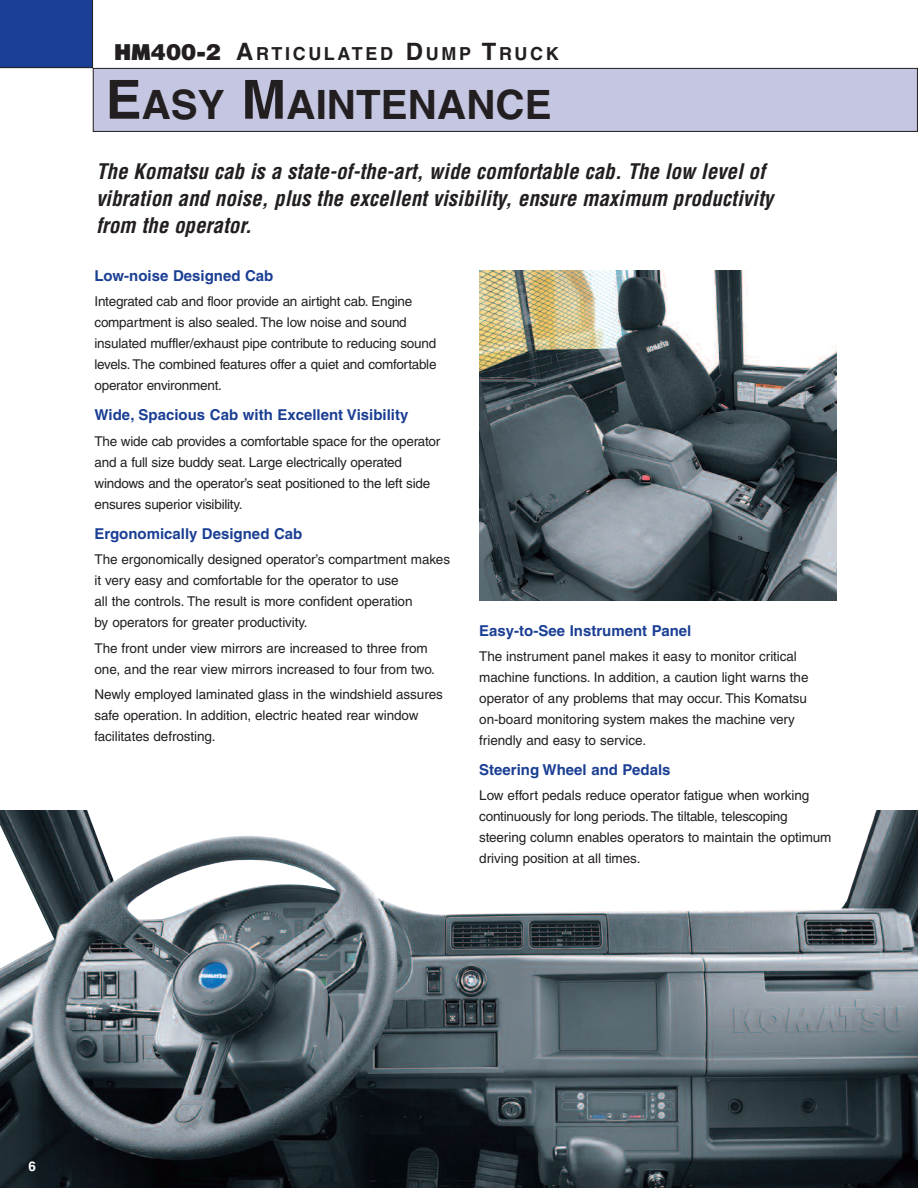
<style>
.page{position:relative;width:918px;height:1188px;background:#fff}
.page>*{position:absolute;margin:0;border:0;box-sizing:border-box;transform-origin:0 0}
.t1{font:700 40.5px "Helvetica";color:#231f20}
.t2{font:italic 700 condensed 21px/27px "Helvetica";color:#231f20}
.t3{font:700 18px "Helvetica";letter-spacing:.15em;color:#231f20}
.t4{font:700 15px "Helvetica";color:#1b3f94}
.t5{font:13.5px/21px "Helvetica";letter-spacing:-.005em;color:#231f20}
.t6{font:700 13.5px "Helvetica";color:#fff}
.s1{font-family:"Komatsu VI";font-weight:400;font-size:21px}
.s2{font-size:24px}
.s3{font-size:54px}
</style>
<div class="page">
<div style="left:93px;top:68px;width:824px;height:63px;background:#c5c6e1"></div>
<div style="left:93px;top:68px;width:825px;height:64px;border:1px solid #231f20"></div>
<div style="left:0;top:0;width:93px;height:68px;background:#1b3f94"></div>
<img style="left:0;top:810px;width:918px;height:378px">
<img style="left:479px;top:270px;width:358px;height:330px">
<h3 class="t3" style="left:114px;top:46px;width:446px"><span class="s1">HM400-2</span> <span class="s2">A</span>RTICULATED <span class="s2">D</span>UMP <span class="s2">T</span>RUCK</h3>
<h1 class="t1" style="left:106px;top:88px;width:448px"><span class="s3">E</span>ASY <span class="s3">M</span>AINTENANCE</h1>
<h2 class="t2" style="left:96px;top:159px;width:679px">The Komatsu cab is a state-of-the-art, wide comfortable cab. The low level of vibration and noise, plus the excellent visibility, ensure maximum productivity from the operator.</h2>
<p class="t4" style="left:94px;top:270px;width:180px">Low-noise Designed Cab</p>
<p class="t5" style="left:94px;top:292px;width:344px">Integrated cab and floor provide an airtight cab. Engine compartment is also sealed. The low noise and sound insulated muffler/exhaust pipe contribute to reducing sound levels. The combined features offer a quiet and comfortable operator environment.</p>
<p class="t4" style="left:94px;top:409px;width:315px">Wide, Spacious Cab with Excellent Visibility</p>
<p class="t5" style="left:94px;top:432px;width:347px">The wide cab provides a comfortable space for the operator and a full size buddy seat. Large electrically operated windows and the operator’s seat positioned to the left side ensures superior visibility.</p>
<p class="t4" style="left:94px;top:528px;width:209px">Ergonomically Designed Cab</p>
<p class="t5" style="left:94px;top:550px;width:357px">The ergonomically designed operator’s compartment makes it very easy and comfortable for the operator to use<br>all the controls. The result is more confident operation<br>by operators for greater productivity.</p>
<p class="t5" style="left:95px;top:639px;width:342px">The front under view mirrors are increased to three from one, and the rear view mirrors increased to four from two.</p>
<p class="t5" style="left:95px;top:685px;width:350px">Newly employed laminated glass in the windshield assures safe operation. In addition, electric heated rear window facilitates defrosting.</p>
<p class="t4" style="left:479px;top:624px;width:214px">Easy-to-See Instrument Panel</p>
<p class="t5" style="left:479px;top:647px;width:331px">The instrument panel makes it easy to monitor critical machine functions. In addition, a caution light warns the operator of any problems that may occur. This Komatsu on-board monitoring system makes the machine very friendly and easy to service.</p>
<p class="t4" style="left:479px;top:764px;width:193px">Steering Wheel and Pedals</p>
<p class="t5" style="left:479px;top:786px;width:354px">Low effort pedals reduce operator fatigue when working continuously for long periods. The tiltable, telescoping steering column enables operators to maintain the optimum driving position at all times.</p>
<p class="t6" style="left:28px;top:1161px;width:9px">6</p>
</div>
